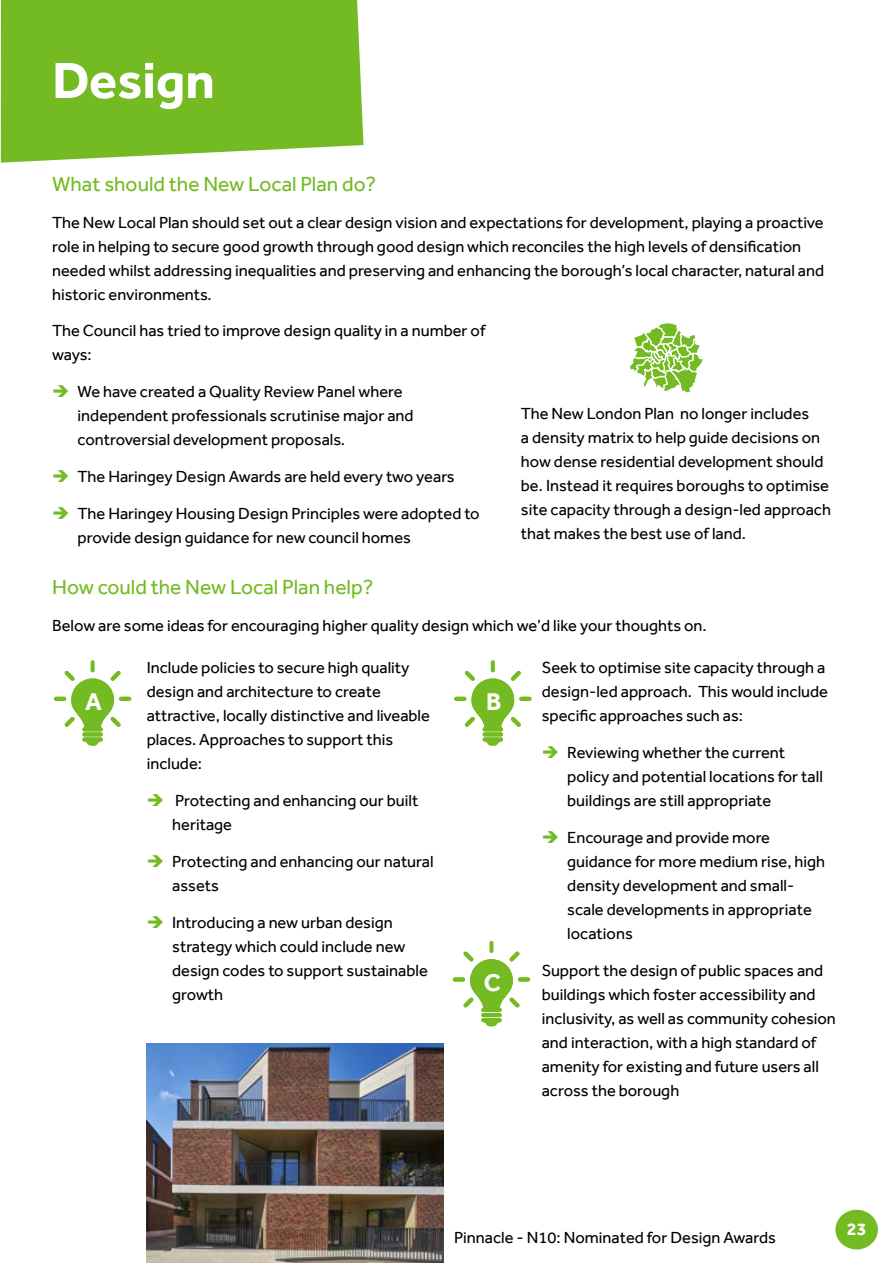
<style>
.page{position:relative;width:893px;height:1263px;background:#fff}
.page>*{position:absolute;margin:0;border:0;box-sizing:border-box;transform-origin:0 0}
.t1{font:700 52.5px "Effra";color:#fff}
.t2{font:700 24.9px "Effra";color:#fff}
.t3{font:21px "Effra";color:#74bb23}
.t4{font:700 18px "Effra";color:#fff}
.t5{font:16.5px/24px "Effra";color:#000}
</style>
<div class="page">
<div style="left:835px;top:1210px;width:43px;height:39px;background:#74bb23;border-radius:50%"></div>
<div style="left:1px;top:0;width:362px;height:163px;background:#74bb23"></div>
<svg style="left:629px;top:323px;width:74px;height:70px"></svg>
<svg style="left:54px;top:660px;width:78px;height:86px"></svg>
<svg style="left:454px;top:660px;width:78px;height:86px"></svg>
<svg style="left:453px;top:941px;width:77px;height:85px"></svg>
<img style="left:147px;top:1044px;width:296px;height:219px">
<h1 class="t1" style="left:52px;top:48px;width:164px">Design</h1>
<p class="t3" style="left:52px;top:172px;width:325px">What should the New Local Plan do?</p>
<p class="t5" style="left:52px;top:210px;width:774px">The New Local Plan should set out a clear design vision and expectations for development, playing a proactive role in helping to secure good growth through good design which reconciles the high levels of densification needed whilst addressing inequalities and preserving and enhancing the borough’s local character, natural and historic environments.</p>
<p class="t5" style="left:52px;top:319px;width:435px">The Council has tried to improve design quality in a number of ways:</p>
<p class="t5" style="left:78px;top:379px;width:337px">We have created a Quality Review Panel where independent professionals scrutinise major and controversial development proposals.</p>
<p class="t5" style="left:78px;top:464px;width:379px">The Haringey Design Awards are held every two years</p>
<p class="t5" style="left:78px;top:501px;width:403px">The Haringey Housing Design Principles were adopted to provide design guidance for new council homes</p>
<p class="t5" style="left:521px;top:402px;width:312px">The New London Plan no longer includes<br>a density matrix to help guide decisions on how dense residential development should be. Instead it requires boroughs to optimise site capacity through a design-led approach that makes the best use of land.</p>
<p class="t3" style="left:52px;top:575px;width:323px">How could the New Local Plan help?</p>
<p class="t5" style="left:52px;top:613px;width:656px">Below are some ideas for encouraging higher quality design which we’d like your thoughts on.</p>
<p class="t5" style="left:147px;top:656px;width:285px">Include policies to secure high quality design and architecture to create attractive, locally distinctive and liveable places. Approaches to support this include:</p>
<p class="t5" style="left:172px;top:788px;width:248px">Protecting and enhancing our built heritage</p>
<p class="t5" style="left:172px;top:849px;width:263px">Protecting and enhancing our natural assets</p>
<p class="t5" style="left:172px;top:910px;width:257px">Introducing a new urban design strategy which could include new design codes to support sustainable growth</p>
<h2 class="t2" style="left:85px;top:687px;width:18px">A</h2>
<h2 class="t2" style="left:486px;top:687px;width:17px">B</h2>
<h2 class="t2" style="left:484px;top:967px;width:18px">C</h2>
<p class="t5" style="left:542px;top:656px;width:288px">Seek to optimise site capacity through a design-led approach. This would include specific approaches such as:</p>
<p class="t5" style="left:567px;top:740px;width:257px">Reviewing whether the current policy and potential locations for tall buildings are still appropriate</p>
<p class="t5" style="left:567px;top:825px;width:259px">Encourage and provide more guidance for more medium rise, high density development and small&shy;scale developments in appropriate locations</p>
<p class="t5" style="left:542px;top:958px;width:296px">Support the design of public spaces and buildings which foster accessibility and inclusivity, as well as community cohesion and interaction, with a high standard of amenity for existing and future users all across the borough</p>
<p class="t5" style="left:454px;top:1225px;width:323px">Pinnacle - N10: Nominated for Design Awards</p>
<p class="t4" style="left:847px;top:1218px;width:21px">23</p>
</div>
